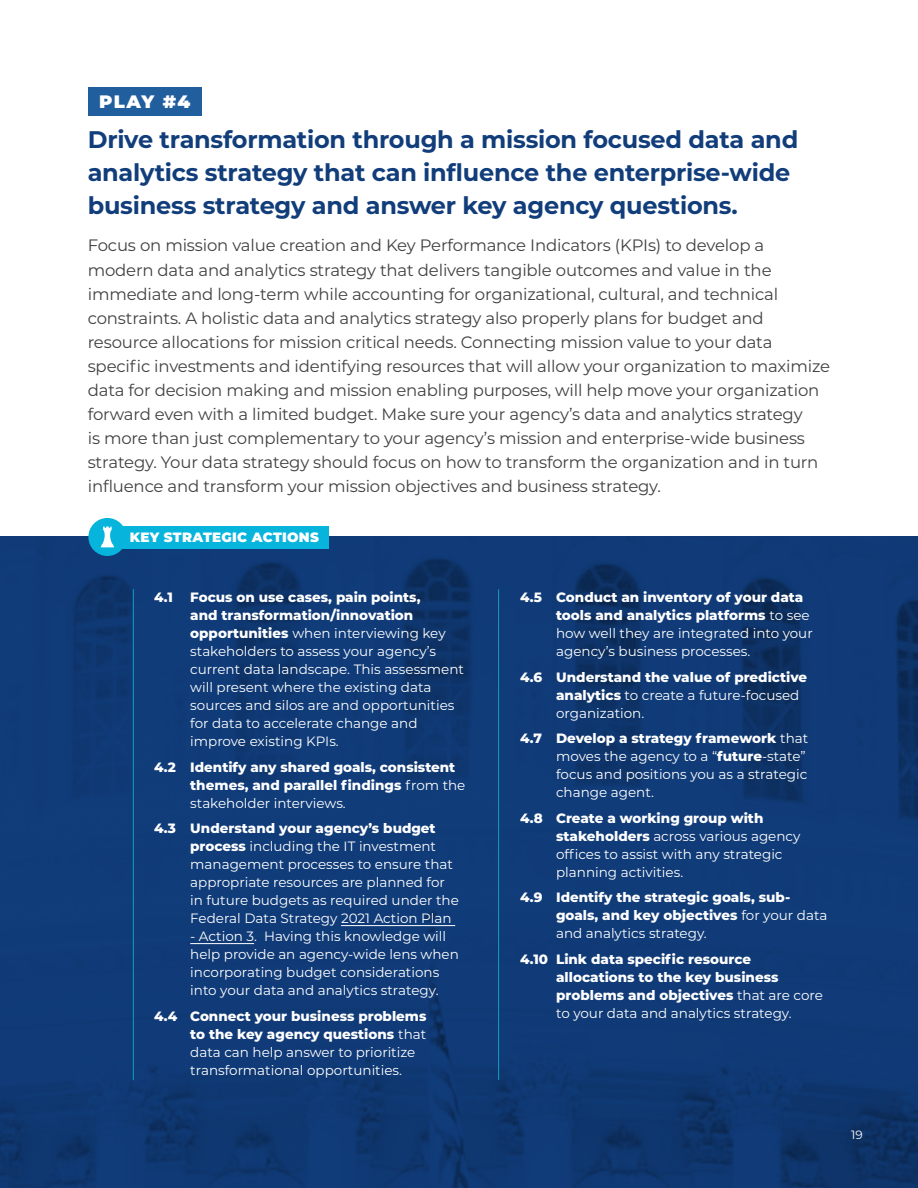
<style>
.page{position:relative;width:918px;height:1188px;background:#fff}
.page>*{position:absolute;margin:0;border:0;box-sizing:border-box;transform-origin:0 0}
.t1{font:700 24px/33px "Montserrat";letter-spacing:-.01em;color:#113d7b}
.t2{font:900 18px "Montserrat";color:#fff}
.t3{font:16.5px/24px "Montserrat";letter-spacing:-.01em;color:#414042}
.t4{font:13.5px/18px "Montserrat";color:#fff}
.t5{font:800 13.5px/18px "Montserrat";color:#fff}
.t6{font:900 13.5px "Montserrat";letter-spacing:.02em;color:#fff}
.t7{font:12px "Montserrat";color:#fff}
.s1{font-weight:800}
.s2{font-weight:400}
</style>
<div class="page">
<img style="left:0;top:537px;width:918px;height:651px">
<hr style="left:133px;top:589px;width:1px;height:491px;background:#129ebf">
<hr style="left:498px;top:589px;width:1px;height:491px;background:#129ebf">
<hr style="left:341px;top:925px;width:114px;height:1px;background:#fff">
<hr style="left:190px;top:943px;width:64px;height:1px;background:#fff">
<div style="left:88px;top:88px;width:114px;height:28px;background:#215e9e"></div>
<div style="left:119px;top:526px;width:209px;height:23px;background:#07b4db"></div>
<div style="left:88px;top:518px;width:38px;height:38px;background:#07b4db;border-radius:50%"></div>
<svg style="left:101px;top:527px;width:13px;height:20px"></svg>
<h2 class="t2" style="left:99px;top:88px;width:93px">PLAY #4</h2>
<h1 class="t1" style="left:88px;top:122px;width:712px">Drive transformation through a mission focused data and analytics strategy that can influence the enterprise-wide business strategy and answer key agency questions.</h1>
<p class="t3" style="left:88px;top:233px;width:744px">Focus on mission value creation and Key Performance Indicators (KPIs) to develop a modern data and analytics strategy that delivers tangible outcomes and value in the immediate and long-term while accounting for organizational, cultural, and technical constraints. A holistic data and analytics strategy also properly plans for budget and resource allocations for mission critical needs. Connecting mission value to your data specific investments and identifying resources that will allow your organization to maximize data for decision making and mission enabling purposes, will help move your organization forward even with a limited budget. Make sure your agency’s data and analytics strategy<br>is more than just complementary to your agency’s mission and enterprise-wide business strategy. Your data strategy should focus on how to transform the organization and in turn influence and transform your mission objectives and business strategy.</p>
<p class="t6" style="left:130px;top:527px;width:190px">KEY STRATEGIC ACTIONS</p>
<p class="t5" style="left:154px;top:588px;width:20px">4.1</p>
<p class="t4" style="left:190px;top:588px;width:275px"><span class="s1">Focus on use cases, pain points,<br>and transformation/innovation opportunities</span> when interviewing key stakeholders to assess your agency’s current data landscape. This assessment will present where the existing data sources and silos are and opportunities for data to accelerate change and improve existing KPIs.</p>
<p class="t5" style="left:190px;top:757px;width:277px;text-indent:-36px">4.2 Identify any shared goals, consistent themes, and parallel findings <span class="s2">from the stakeholder interviews.</span></p>
<p class="t4" style="left:190px;top:819px;width:270px;text-indent:-36px"><span class="s1">4.3 Understand your agency’s budget process</span> including the IT investment management processes to ensure that appropriate resources are planned for in future budgets as required under the Federal Data Strategy 2021 Action Plan</p>
<p class="t4" style="left:190px;top:927px;width:270px">- Action 3. Having this knowledge will help provide an agency-wide lens when incorporating budget considerations into your data and analytics strategy.</p>
<p class="t4" style="left:190px;top:1007px;width:238px;text-indent:-36px"><span class="s1">4.4 Connect your business problems to the key agency questions</span> that data can help answer to prioritize transformational opportunities.</p>
<p class="t4" style="left:556px;top:588px;width:258px;text-indent:-36px"><span class="s1">4.5 Conduct an inventory of your data tools and analytics platforms</span> to see how well they are integrated into your agency’s business processes.</p>
<p class="t5" style="left:556px;top:667px;width:253px;text-indent:-36px">4.6 Understand the value of predictive analytics <span class="s2">to create a future-focused organization.</span></p>
<p class="t4" style="left:556px;top:729px;width:254px;text-indent:-36px"><span class="s1">4.7 Develop a strategy framework</span> that moves the agency to a “<span class="s1">future</span>-state” focus and positions you as a strategic change agent.</p>
<p class="t4" style="left:556px;top:808px;width:246px;text-indent:-36px"><span class="s1">4.8 Create a working group with stakeholders</span> across various agency offices to assist with any strategic planning activities.</p>
<p class="t5" style="left:556px;top:888px;width:273px;text-indent:-36px">4.9 Identify the strategic goals, sub&shy;goals, and key objectives <span class="s2">for your data and analytics strategy.</span></p>
<p class="t5" style="left:556px;top:949px;width:268px;text-indent:-36px">4.10 Link data specific resource allocations to the key business problems and objectives <span class="s2">that are core to your data and analytics strategy.</span></p>
<p class="t7" style="left:851px;top:1127px;width:13px">19</p>
</div>
